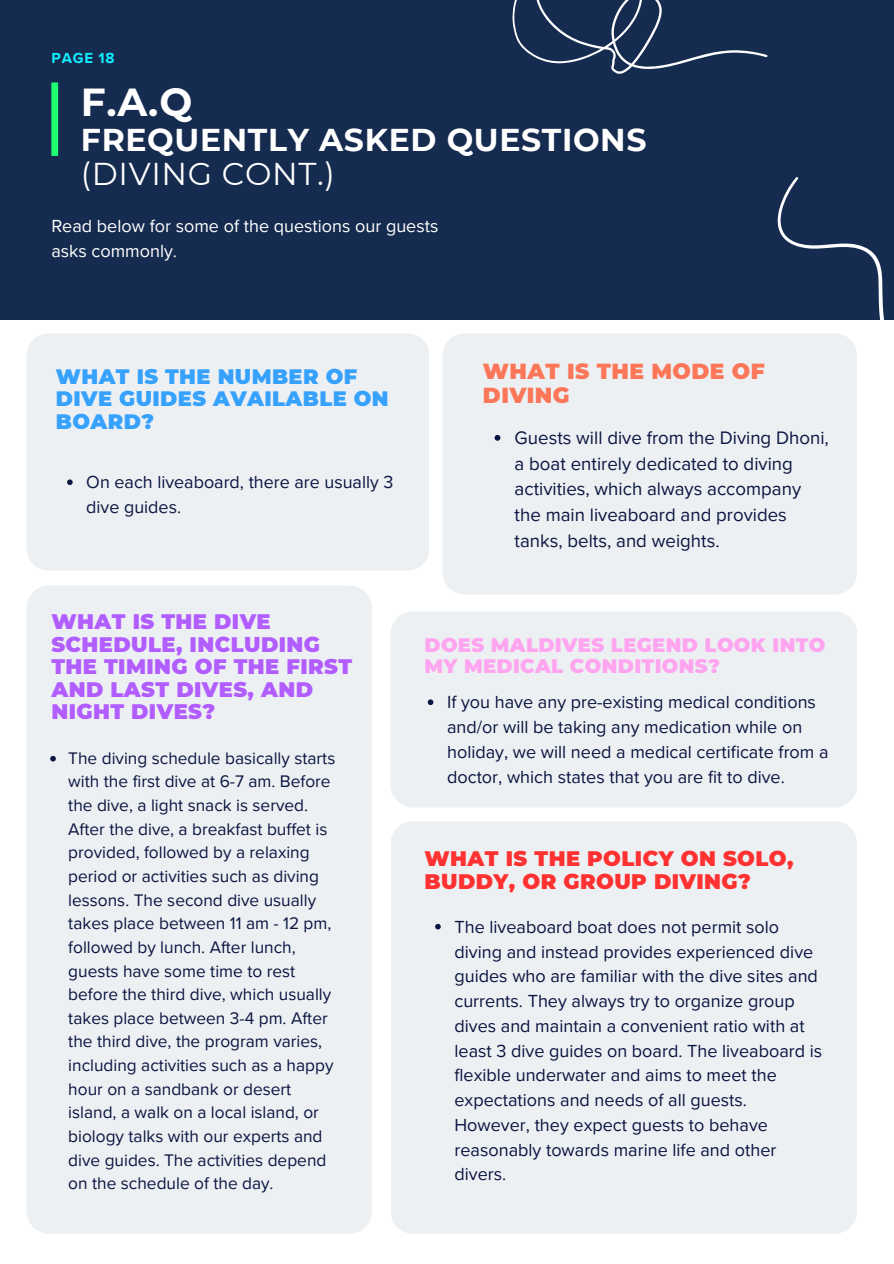
<style>
.page{position:relative;width:894px;height:1264px;background:#fff}
.page>*{position:absolute;margin:0;border:0;box-sizing:border-box;transform-origin:0 0}
.t1{font:700 39px "Montserrat";color:#fff}
.t2{font:700 31.5px/33.8px "Montserrat";letter-spacing:.02em;color:#fff}
.t3{font:900 21.75px/23.2px "Montserrat";letter-spacing:.02em;color:#fc7759}
.t4{font:900 21px/22.5px "Montserrat";letter-spacing:.02em;color:#b15dff}
.t5{font:900 21px/22.5px "Montserrat";letter-spacing:.02em;color:#ff3131}
.t6{font:900 20.85px/22.4px "Montserrat";letter-spacing:.02em;color:#36a2fe}
.t7{font:900 19.5px/21.3px "Montserrat";letter-spacing:.02em;color:#ffa5f0}
.t8{font:18.6px/25.7px "Proxima Nova";color:#0b1541}
.t9{font:18px/24.8px "Proxima Nova";color:#0b1541}
.t10{font:18px/24.8px "Proxima Nova";color:#fff}
.t11{font:17.85px/24.6px "Proxima Nova";color:#0b1541}
.t12{font:17.25px/23.7px "Proxima Nova";color:#0b1541}
.t13{font:700 15px "Proxima Nova";letter-spacing:.05em;color:#10eeff}
.s1{font-weight:400}
</style>
<div class="page">
<div style="left:27px;top:333px;width:402px;height:237px;background:#edf0f2;border-radius:22px"></div>
<svg style="left:67px;top:479px;width:6px;height:6px"></svg>
<div style="left:390px;top:611px;width:467px;height:196px;background:#edf0f2;border-radius:22px"></div>
<svg style="left:427px;top:699px;width:6px;height:6px"></svg>
<div style="left:442px;top:333px;width:415px;height:261px;background:#edf0f2;border-radius:23px"></div>
<svg style="left:494px;top:435px;width:6px;height:6px"></svg>
<div style="left:27px;top:585px;width:345px;height:648px;background:#edf0f2;border-radius:23px"></div>
<svg style="left:50px;top:756px;width:6px;height:5px"></svg>
<div style="left:0;top:0;width:893px;height:320px;background:#152b4f"></div>
<svg style="left:512px;top:0;width:255px;height:74px"></svg>
<svg style="left:777px;top:177px;width:108px;height:174px"></svg>
<div style="left:51px;top:82px;width:7px;height:74px;background:#1eff71"></div>
<div style="left:390px;top:821px;width:466px;height:412px;background:#edf0f2;border-radius:22px"></div>
<svg style="left:435px;top:923px;width:5px;height:6px"></svg>
<h2 class="t13" style="left:52px;top:50px;width:64px">PAGE 18</h2>
<p class="t1" style="left:81px;top:78px;width:113px">F.A.Q</p>
<p class="t2" style="left:81px;top:123px;width:567px">FREQUENTLY ASKED QUESTIONS <span class="s1">(DIVING CONT.)</span></p>
<p class="t10" style="left:51px;top:214px;width:388px">Read below for some of the questions our guests asks commonly.</p>
<p class="t6" style="left:56px;top:365px;width:334px">WHAT IS THE NUMBER OF<br>DIVE GUIDES AVAILABLE ON<br>BOARD?</p>
<p class="t11" style="left:86px;top:470px;width:308px">On each liveaboard, there are usually 3 dive guides.</p>
<p class="t3" style="left:483px;top:360px;width:283px">WHAT IS THE MODE OF<br>DIVING</p>
<h2 class="t8" style="left:514px;top:425px;width:316px">Guests will dive from the Diving Dhoni, a boat entirely dedicated to diving activities, which always accompany the main liveaboard and provides tanks, belts, and weights.</h2>
<p class="t4" style="left:51px;top:610px;width:302px">WHAT IS THE DIVE<br>SCHEDULE, INCLUDING<br>THE TIMING OF THE FIRST<br>AND LAST DIVES, AND<br>NIGHT DIVES?</p>
<h2 class="t12" style="left:68px;top:746px;width:268px">The diving schedule basically starts with the first dive at 6-7 am. Before the dive, a light snack is served.<br>After the dive, a breakfast buffet is provided, followed by a relaxing period or activities such as diving lessons. The second dive usually takes place between 11 am - 12 pm, followed by lunch. After lunch, guests have some time to rest before the third dive, which usually takes place between 3-4 pm. After the third dive, the program varies, including activities such as a happy hour on a sandbank or desert island, a walk on a local island, or biology talks with our experts and dive guides. The activities depend on the schedule of the day.</h2>
<h1 class="t7" style="left:424px;top:634px;width:402px">DOES MALDIVES LEGEND LOOK INTO<br>MY MEDICAL CONDITIONS?</h1>
<h4 class="t9" style="left:447px;top:690px;width:383px">If you have any pre-existing medical conditions and/or will be taking any medication while on holiday, we will need a medical certificate from a doctor, which states that you are fit to dive.</h4>
<h3 class="t5" style="left:424px;top:847px;width:370px">WHAT IS THE POLICY ON SOLO,<br>BUDDY, OR GROUP DIVING?</h3>
<p class="t9" style="left:454px;top:914px;width:369px">The liveaboard boat does not permit solo diving and instead provides experienced dive guides who are familiar with the dive sites and currents. They always try to organize group dives and maintain a convenient ratio with at least 3 dive guides on board. The liveaboard is flexible underwater and aims to meet the expectations and needs of all guests.<br>However, they expect guests to behave reasonably towards marine life and other divers.</p>
</div>
